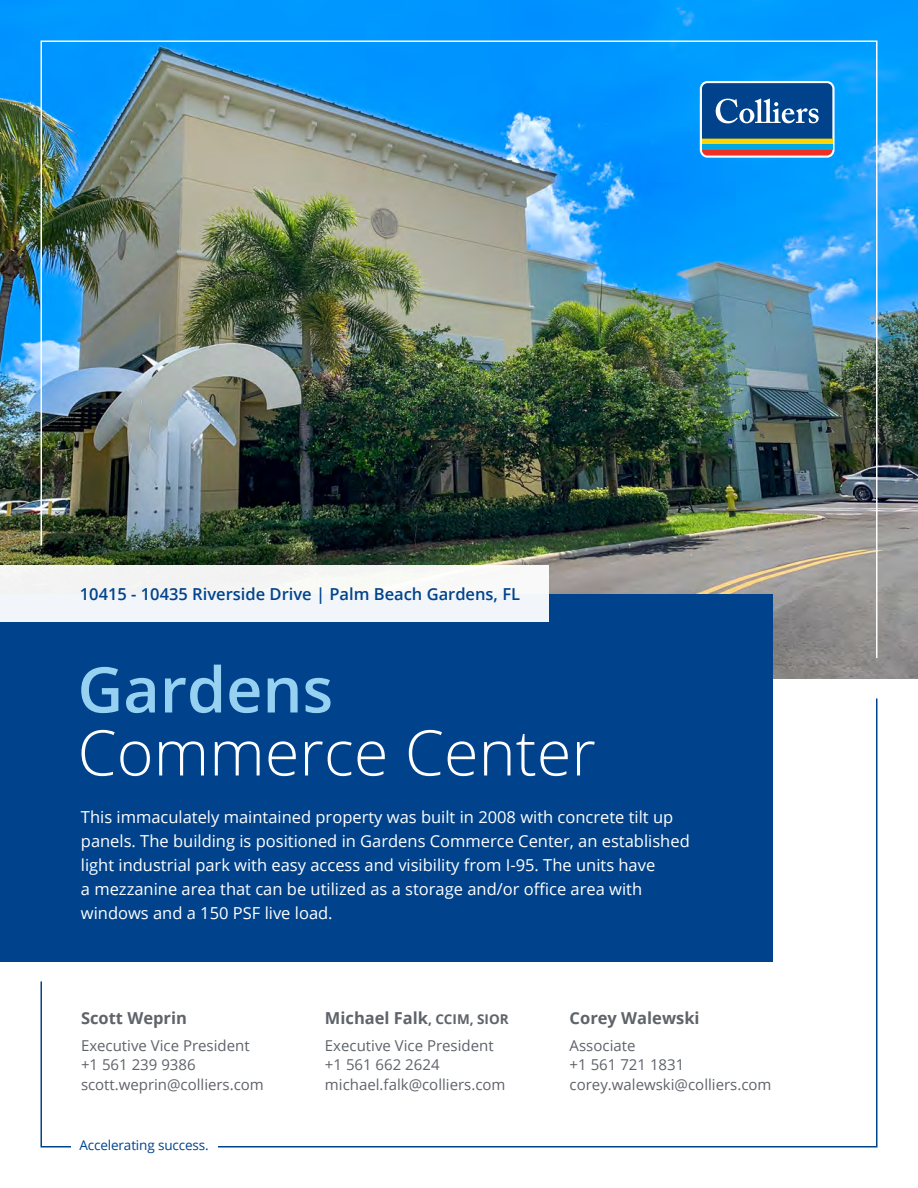
<style>
.page{position:relative;width:918px;height:1188px;background:#fff}
.page>*{position:absolute;margin:0;border:0;box-sizing:border-box;transform-origin:0 0}
.t1{font:300 63px "Open Sans";color:#fff}
.t2{font:600 63px "Open Sans";color:#96d1f2}
.t3{font:16.5px/24px "Open Sans";color:#fff}
.t4{font:600 16.5px "Open Sans";color:#00438c}
.t5{font:700 16.5px "Open Sans";color:#5f636a}
.t6{font:15px/19.5px "Open Sans";color:#5f636a}
.t7{font:13.5px "Open Sans";letter-spacing:-.01em;color:#00438c}
.s1{font-size:13.5px}
</style>
<div class="page">
<img style="left:0;top:0;width:918px;height:678px">
<svg style="left:40px;top:697px;width:838px;height:451px"></svg>
<img style="left:40px;top:40px;width:838px;height:619px">
<div style="left:71px;top:1140px;width:146px;height:10px;background:#fff"></div>
<div style="left:0;top:594px;width:772px;height:367px;background:#00438c"></div>
<div style="left:0;top:566px;width:549px;height:56px;background:#f2f5f9"></div>
<svg style="left:700px;top:81px;width:135px;height:77px"></svg>
<div style="left:702px;top:144px;width:130px;height:6px;background:#00a8e4"></div>
<div style="left:702px;top:139px;width:130px;height:5px;background:#ffd600"></div>
<svg style="left:702px;top:150px;width:130px;height:6px"></svg>
<svg style="left:702px;top:83px;width:130px;height:56px;background:#1d5897"></svg>
<p class="t4" style="left:80px;top:583px;width:442px">10415 - 10435 Riverside Drive | Palm Beach Gardens, FL</p>
<h1 class="t2" style="left:78px;top:646px;width:257px">Gardens</h1>
<h1 class="t1" style="left:78px;top:709px;width:520px">Commerce Center</h1>
<p class="t3" style="left:81px;top:805px;width:610px">This immaculately maintained property was built in 2008 with concrete tilt up panels. The building is positioned in Gardens Commerce Center, an established light industrial park with easy access and visibility from I-95. The units have<br>a mezzanine area that can be utilized as a storage and/or office area with windows and a 150 PSF live load.</p>
<p class="t5" style="left:81px;top:1007px;width:107px">Scott Weprin</p>
<p class="t6" style="left:81px;top:1035px;width:184px">Executive Vice President +1 561 239 9386 scott.weprin@colliers.com</p>
<p class="t7" style="left:79px;top:1136px;width:131px">Accelerating success.</p>
<p class="t5" style="left:325px;top:1007px;width:185px">Michael Falk<span class="s1">, CCIM, SIOR</span></p>
<p class="t6" style="left:325px;top:1035px;width:182px">Executive Vice President +1 561 662 2624 michael.falk@colliers.com</p>
<p class="t5" style="left:570px;top:1007px;width:131px">Corey Walewski</p>
<p class="t6" style="left:570px;top:1035px;width:203px">Associate<br>+1 561 721 1831 corey.walewski@colliers.com</p>
</div>
